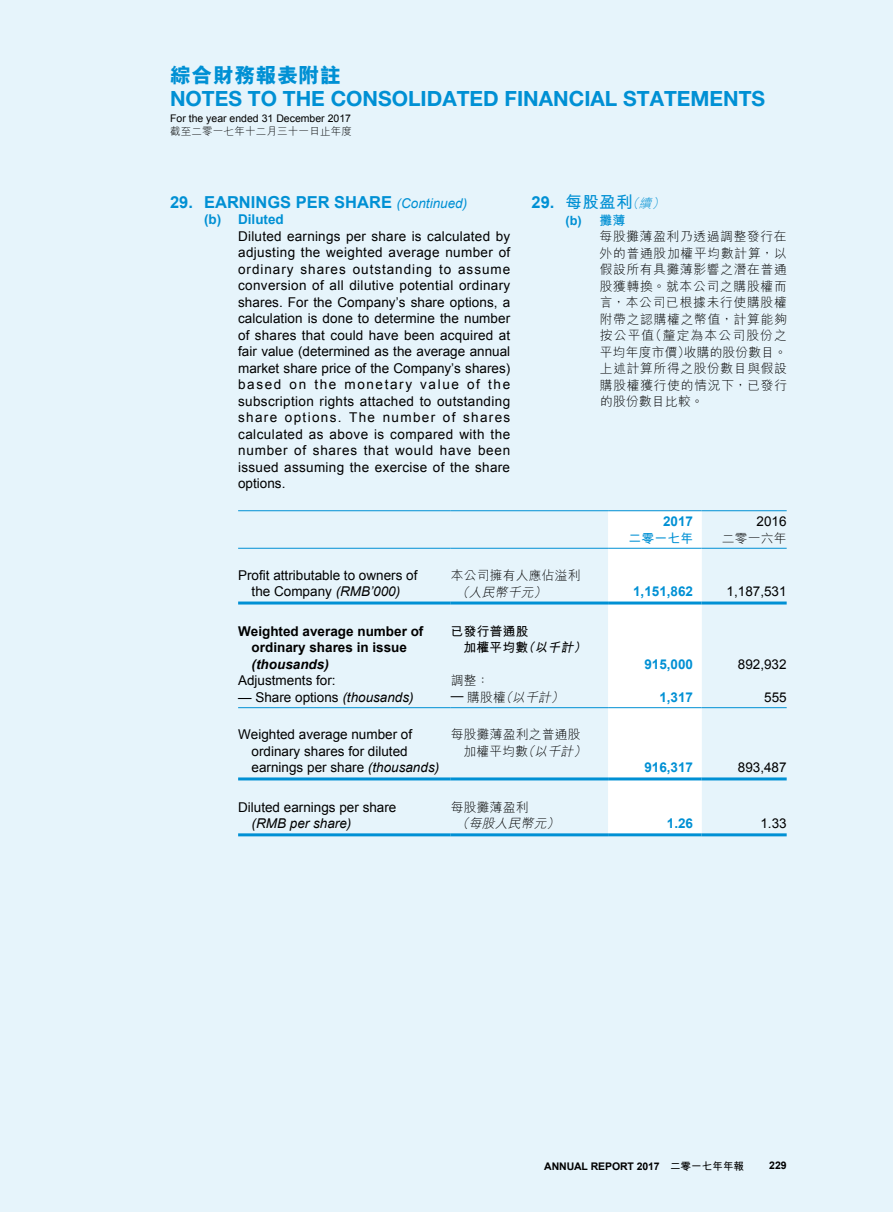
<style>
.page{position:relative;width:893px;height:1212px;background:#e6f4fb}
.page>*{position:absolute;margin:0;border:0;box-sizing:border-box;transform-origin:0 0}
.t1{font:700 21px "Helvetica Neue LT Std";color:#0090d4}
.t2{font:800 21px "M Hei HK";letter-spacing:.02em;color:#0090d4}
.t3{font:700 16.5px "Arial";color:#0090d4}
.t4{font:700 16.5px "M Hei HK";color:#0090d4}
.t5{font:13.5px/16.5px "Arial";color:#000;text-align:justify}
.t6{font:700 13.5px "Arial";color:#0090d4}
.t7{font:700 13.5px/16.5px "Arial";color:#000;text-align:center}
.t8{font:italic 13.5px "Arial";color:#000}
.t9{font:italic 700 13.5px "Arial";color:#000}
.t10{font:300 12.75px/16.5px "M Hei HK";letter-spacing:.02em;color:#000;text-align:justify}
.t11{font:italic 300 12.75px "M Hei HK";color:#000}
.t12{font:700 12.75px/16.5px "M Hei HK";letter-spacing:.02em;color:#000}
.t13{font:700 12.75px "Arial";color:#0090d4}
.t14{font:700 12.75px "M Hei HK";letter-spacing:.02em;color:#0090d4}
.t15{font:10.5px "Arial";color:#000}
.t16{font:700 10.5px "Arial";letter-spacing:-.01em;color:#000}
.t17{font:300 10.5px "M Hei HK";letter-spacing:.02em;color:#000}
.s1{font-weight:400;font-style:italic;font-size:13.5px}
.s2{font-family:"Arial"}
.s3{font-weight:300;font-style:italic;font-size:12.75px}
.s4{font-family:"M Hei HK"}
.s5{font-style:italic}
.s6{font-family:"Arial";font-weight:400;font-style:normal}
.s7{font-style:normal}
</style>
<div class="page">
<div style="left:608px;top:511px;width:94px;height:322px;background:#fff"></div>
<hr style="left:238px;top:510px;width:213px;height:1px;background:#0090d4">
<hr style="left:451px;top:510px;width:157px;height:1px;background:#0090d4">
<hr style="left:608px;top:510px;width:94px;height:1px;background:#0090d4">
<hr style="left:702px;top:510px;width:85px;height:1px;background:#0090d4">
<hr style="left:238px;top:548px;width:213px;height:1px;background:#0090d4">
<hr style="left:451px;top:548px;width:157px;height:1px;background:#0090d4">
<hr style="left:608px;top:548px;width:94px;height:1px;background:#0090d4">
<hr style="left:702px;top:548px;width:85px;height:1px;background:#0090d4">
<hr style="left:238px;top:601px;width:213px;height:3px;background:#0090d4">
<hr style="left:451px;top:601px;width:157px;height:3px;background:#0090d4">
<hr style="left:608px;top:601px;width:94px;height:3px;background:#0090d4">
<hr style="left:702px;top:601px;width:85px;height:3px;background:#0090d4">
<hr style="left:238px;top:707px;width:213px;height:1px;background:#0090d4">
<hr style="left:451px;top:707px;width:157px;height:1px;background:#0090d4">
<hr style="left:608px;top:707px;width:94px;height:1px;background:#0090d4">
<hr style="left:702px;top:707px;width:85px;height:1px;background:#0090d4">
<hr style="left:238px;top:777px;width:213px;height:3px;background:#0090d4">
<hr style="left:451px;top:777px;width:157px;height:3px;background:#0090d4">
<hr style="left:608px;top:777px;width:94px;height:3px;background:#0090d4">
<hr style="left:702px;top:777px;width:85px;height:3px;background:#0090d4">
<hr style="left:238px;top:833px;width:213px;height:3px;background:#0090d4">
<hr style="left:451px;top:833px;width:157px;height:3px;background:#0090d4">
<hr style="left:608px;top:833px;width:94px;height:3px;background:#0090d4">
<hr style="left:702px;top:833px;width:85px;height:3px;background:#0090d4">
<h1 class="t2" style="left:170px;top:64px;width:172px">綜合財務報表附註</h1>
<h1 class="t1" style="left:170px;top:86px;width:597px">NOTES TO THE CONSOLIDATED FINANCIAL STATEMENTS</h1>
<p class="t15" style="left:170px;top:111px;width:182px">For the year ended 31 December 2017</p>
<p class="t17" style="left:170px;top:126px;width:183px">截至二零一七年十二月三十一日止年度</p>
<p class="t3" style="left:170px;top:191px;width:299px">29. EARNINGS PER SHARE <span class="s1">(Continued)</span></p>
<p class="t6" style="left:204px;top:210px;width:81px">(b) Diluted</p>
<p class="t5" style="left:238px;top:228px;width:274px">Diluted earnings per share is calculated by adjusting the weighted average number of ordinary shares outstanding to assume conversion of all dilutive potential ordinary shares. For the Company’s share options, a calculation is done to determine the number of shares that could have been acquired at fair value (determined as the average annual market share price of the Company’s shares) based on the monetary value of the subscription rights attached to outstanding share options. The number of shares calculated as above is compared with the number of shares that would have been issued assuming the exercise of the share options.</p>
<p class="t4" style="left:531px;top:190px;width:137px"><span class="s2">29.</span> 每股盈利<span class="s3">（續）</span></p>
<p class="t13" style="left:566px;top:212px;width:61px">(b) <span class="s4">攤薄</span></p>
<p class="t10" style="left:600px;top:228px;width:189px">每股攤薄盈利乃透過調整發行在外的普通股加權平均數計算，以假設所有具攤薄影響之潛在普通股獲轉換。就本公司之購股權而言，本公司已根據未行使購股權附帶之認購權之幣值，計算能夠按公平值（釐定為本公司股份之平均年度市價）收購的股份數目。上述計算所得之股份數目與假設購股權獲行使的情況下，已發行的股份數目比較。</p>
<p class="t6" style="left:663px;top:512px;width:32px">2017</p>
<p class="t5" style="left:757px;top:513px;width:32px">2016</p>
<p class="t14" style="left:628px;top:528px;width:66px">二零一七年</p>
<p class="t10" style="left:722px;top:529px;width:66px">二零一六年</p>
<p class="t5" style="left:238px;top:567px;width:181px;text-align:center">Profit attributable to owners of the Company <span class="s5">(RMB’000)</span></p>
<p class="t10" style="left:451px;top:567px;width:131px">本公司擁有人應佔溢利</p>
<p class="t11" style="left:456px;top:585px;width:94px">（人民幣千元）</p>
<p class="t6" style="left:633px;top:582px;width:62px">1,151,862</p>
<p class="t5" style="left:727px;top:583px;width:62px">1,187,531</p>
<p class="t7" style="left:238px;top:623px;width:187px">Weighted average number of ordinary shares in issue</p>
<p class="t9" style="left:252px;top:655px;width:79px">(thousands)</p>
<p class="t12" style="left:463px;top:622px;width:128px;text-indent:-13px">已發行普通股<br>加權平均數<span class="s5">（以千計）</span></p>
<p class="t6" style="left:644px;top:655px;width:50px">915,000</p>
<p class="t5" style="left:738px;top:656px;width:50px">892,932</p>
<p class="t5" style="left:238px;top:672px;width:99px">Adjustments for:</p>
<p class="t10" style="left:451px;top:672px;width:40px">調整：</p>
<p class="t5" style="left:238px;top:689px;width:177px">— Share options <span class="s5">(thousands)</span></p>
<p class="t11" style="left:451px;top:691px;width:117px"><span class="s6">—</span> <span class="s7">購股權</span>（以千計）</p>
<p class="t6" style="left:659px;top:688px;width:35px">1,317</p>
<p class="t5" style="left:764px;top:689px;width:24px">555</p>
<p class="t5" style="left:252px;top:726px;width:189px;text-align:left;text-indent:-14px">Weighted average number of ordinary shares for diluted earnings per share <span class="s5">(thousands)</span></p>
<p class="t10" style="left:463px;top:726px;width:127px;text-indent:-13px">每股攤薄盈利之普通股加權平均數<span class="s5">（以千計）</span></p>
<p class="t6" style="left:644px;top:758px;width:50px">916,317</p>
<p class="t5" style="left:738px;top:759px;width:50px">893,487</p>
<p class="t5" style="left:238px;top:799px;width:160px">Diluted earnings per share</p>
<p class="t8" style="left:252px;top:814px;width:101px">(RMB per share)</p>
<p class="t10" style="left:451px;top:799px;width:79px">每股攤薄盈利</p>
<p class="t11" style="left:456px;top:817px;width:107px">（每股人民幣元）</p>
<p class="t6" style="left:667px;top:814px;width:28px">1.26</p>
<p class="t5" style="left:760px;top:815px;width:28px">1.33</p>
<p class="t16" style="left:544px;top:1159px;width:201px">ANNUAL REPORT 2017 <span class="s4">二零一七年年報</span></p>
<p class="t16" style="left:769px;top:1159px;width:19px">229</p>
</div>
